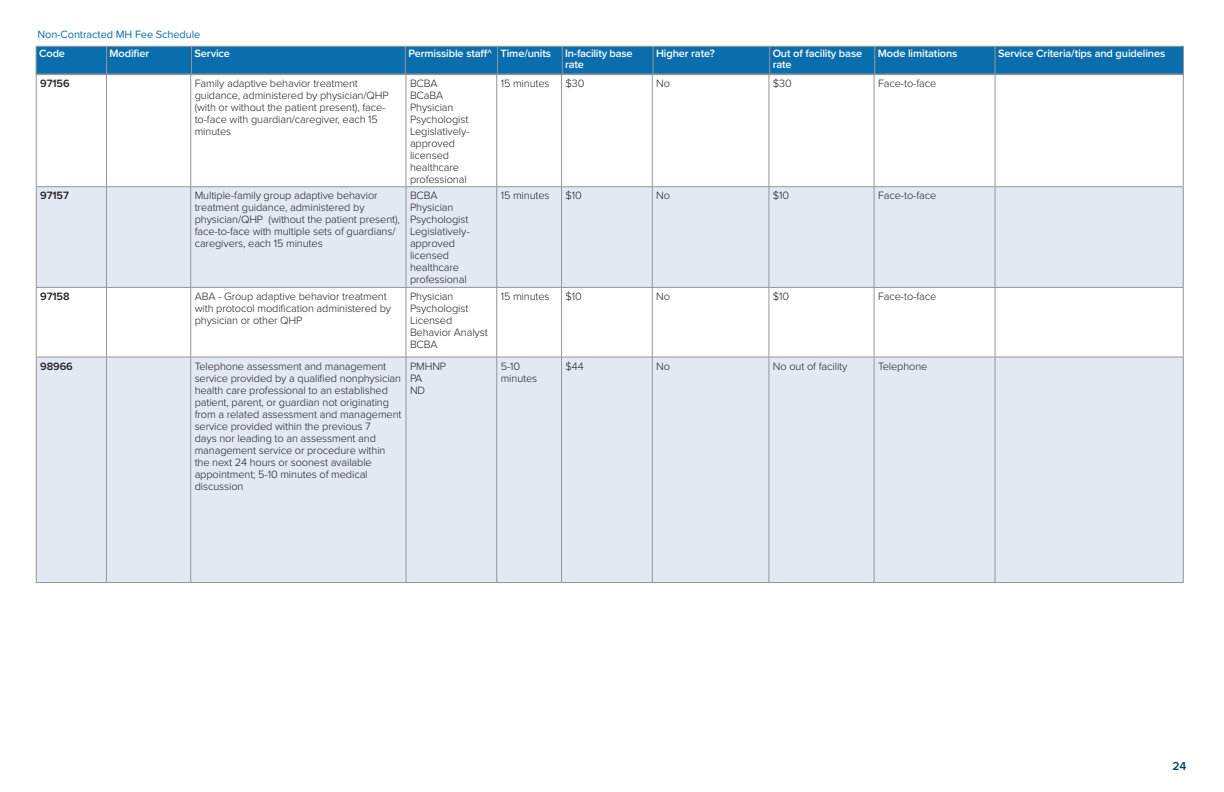
<style>
.page{position:relative;width:1224px;height:792px;background:#fff}
.page>*{position:absolute;margin:0;border:0;box-sizing:border-box;transform-origin:0 0}
.t1{font:600 12px "Proxima Nova";color:#003d6a}
.Body{font:300 11px/12px "Proxima Nova";letter-spacing:-.01em;color:#231f20}
.t2{font:600 11px/11px "Proxima Nova";letter-spacing:-.01em;color:#fff}
.t3{font:11px "Proxima Nova";letter-spacing:-.01em;color:#0a6ead}
.Body-2{font:600 11px "Proxima Nova";letter-spacing:-.01em;color:#231f20}
</style>
<div class="page">
<svg style="left:36px;top:46px;width:1148px;height:28px;background:#1170ac"></svg>
<svg style="left:37px;top:187px;width:1146px;height:395px;fill:#e3e9f3"></svg>
<hr style="left:36px;top:74px;width:70px;height:1px;background:#939598">
<hr style="left:36px;top:74px;width:1px;height:112px;background:#939598">
<hr style="left:106px;top:74px;width:85px;height:1px;background:#939598">
<hr style="left:106px;top:74px;width:1px;height:112px;background:#939598">
<hr style="left:191px;top:74px;width:215px;height:1px;background:#939598">
<hr style="left:190px;top:74px;width:1px;height:112px;background:#939598">
<hr style="left:406px;top:74px;width:91px;height:1px;background:#939598">
<hr style="left:406px;top:74px;width:1px;height:112px;background:#939598">
<hr style="left:497px;top:74px;width:65px;height:1px;background:#939598">
<hr style="left:496px;top:74px;width:1px;height:112px;background:#939598">
<hr style="left:562px;top:74px;width:90px;height:1px;background:#939598">
<hr style="left:561px;top:74px;width:1px;height:112px;background:#939598">
<hr style="left:652px;top:74px;width:117px;height:1px;background:#939598">
<hr style="left:652px;top:74px;width:1px;height:112px;background:#939598">
<hr style="left:769px;top:74px;width:105px;height:1px;background:#939598">
<hr style="left:769px;top:74px;width:1px;height:112px;background:#939598">
<hr style="left:874px;top:74px;width:121px;height:1px;background:#939598">
<hr style="left:874px;top:74px;width:1px;height:112px;background:#939598">
<hr style="left:995px;top:74px;width:189px;height:1px;background:#939598">
<hr style="left:995px;top:74px;width:1px;height:112px;background:#939598">
<hr style="left:1183px;top:74px;width:1px;height:112px;background:#939598">
<hr style="left:36px;top:186px;width:70px;height:1px;background:#939598">
<hr style="left:36px;top:187px;width:1px;height:100px;background:#939598">
<hr style="left:106px;top:186px;width:85px;height:1px;background:#939598">
<hr style="left:106px;top:187px;width:1px;height:100px;background:#939598">
<hr style="left:191px;top:186px;width:215px;height:1px;background:#939598">
<hr style="left:190px;top:187px;width:1px;height:100px;background:#939598">
<hr style="left:406px;top:186px;width:91px;height:1px;background:#939598">
<hr style="left:406px;top:187px;width:1px;height:100px;background:#939598">
<hr style="left:497px;top:186px;width:65px;height:1px;background:#939598">
<hr style="left:496px;top:187px;width:1px;height:100px;background:#939598">
<hr style="left:562px;top:186px;width:90px;height:1px;background:#939598">
<hr style="left:561px;top:187px;width:1px;height:100px;background:#939598">
<hr style="left:652px;top:186px;width:117px;height:1px;background:#939598">
<hr style="left:652px;top:187px;width:1px;height:100px;background:#939598">
<hr style="left:769px;top:186px;width:105px;height:1px;background:#939598">
<hr style="left:769px;top:187px;width:1px;height:100px;background:#939598">
<hr style="left:874px;top:186px;width:121px;height:1px;background:#939598">
<hr style="left:874px;top:187px;width:1px;height:100px;background:#939598">
<hr style="left:995px;top:186px;width:189px;height:1px;background:#939598">
<hr style="left:995px;top:187px;width:1px;height:100px;background:#939598">
<hr style="left:1183px;top:187px;width:1px;height:100px;background:#939598">
<hr style="left:36px;top:287px;width:70px;height:1px;background:#939598">
<hr style="left:36px;top:288px;width:1px;height:69px;background:#939598">
<hr style="left:106px;top:287px;width:85px;height:1px;background:#939598">
<hr style="left:106px;top:288px;width:1px;height:69px;background:#939598">
<hr style="left:191px;top:287px;width:215px;height:1px;background:#939598">
<hr style="left:190px;top:288px;width:1px;height:69px;background:#939598">
<hr style="left:406px;top:287px;width:91px;height:1px;background:#939598">
<hr style="left:406px;top:288px;width:1px;height:69px;background:#939598">
<hr style="left:497px;top:287px;width:65px;height:1px;background:#939598">
<hr style="left:496px;top:288px;width:1px;height:69px;background:#939598">
<hr style="left:562px;top:287px;width:90px;height:1px;background:#939598">
<hr style="left:561px;top:288px;width:1px;height:69px;background:#939598">
<hr style="left:652px;top:287px;width:117px;height:1px;background:#939598">
<hr style="left:652px;top:288px;width:1px;height:69px;background:#939598">
<hr style="left:769px;top:287px;width:105px;height:1px;background:#939598">
<hr style="left:769px;top:288px;width:1px;height:69px;background:#939598">
<hr style="left:874px;top:287px;width:121px;height:1px;background:#939598">
<hr style="left:874px;top:288px;width:1px;height:69px;background:#939598">
<hr style="left:995px;top:287px;width:189px;height:1px;background:#939598">
<hr style="left:995px;top:288px;width:1px;height:69px;background:#939598">
<hr style="left:1183px;top:288px;width:1px;height:69px;background:#939598">
<hr style="left:36px;top:357px;width:70px;height:1px;background:#939598">
<hr style="left:36px;top:357px;width:1px;height:225px;background:#939598">
<hr style="left:106px;top:357px;width:85px;height:1px;background:#939598">
<hr style="left:106px;top:357px;width:1px;height:225px;background:#939598">
<hr style="left:191px;top:357px;width:215px;height:1px;background:#939598">
<hr style="left:190px;top:357px;width:1px;height:225px;background:#939598">
<hr style="left:406px;top:357px;width:91px;height:1px;background:#939598">
<hr style="left:406px;top:357px;width:1px;height:225px;background:#939598">
<hr style="left:497px;top:357px;width:65px;height:1px;background:#939598">
<hr style="left:496px;top:357px;width:1px;height:225px;background:#939598">
<hr style="left:562px;top:357px;width:90px;height:1px;background:#939598">
<hr style="left:561px;top:357px;width:1px;height:225px;background:#939598">
<hr style="left:652px;top:357px;width:117px;height:1px;background:#939598">
<hr style="left:652px;top:357px;width:1px;height:225px;background:#939598">
<hr style="left:769px;top:357px;width:105px;height:1px;background:#939598">
<hr style="left:769px;top:357px;width:1px;height:225px;background:#939598">
<hr style="left:874px;top:357px;width:121px;height:1px;background:#939598">
<hr style="left:874px;top:357px;width:1px;height:225px;background:#939598">
<hr style="left:995px;top:357px;width:189px;height:1px;background:#939598">
<hr style="left:995px;top:357px;width:1px;height:225px;background:#939598">
<hr style="left:1183px;top:357px;width:1px;height:225px;background:#939598">
<hr style="left:36px;top:582px;width:70px;height:1px;background:#939598">
<hr style="left:106px;top:582px;width:85px;height:1px;background:#939598">
<hr style="left:191px;top:582px;width:215px;height:1px;background:#939598">
<hr style="left:406px;top:582px;width:91px;height:1px;background:#939598">
<hr style="left:497px;top:582px;width:65px;height:1px;background:#939598">
<hr style="left:562px;top:582px;width:90px;height:1px;background:#939598">
<hr style="left:652px;top:582px;width:117px;height:1px;background:#939598">
<hr style="left:769px;top:582px;width:105px;height:1px;background:#939598">
<hr style="left:874px;top:582px;width:121px;height:1px;background:#939598">
<hr style="left:995px;top:582px;width:189px;height:1px;background:#939598">
<p class="t3" style="left:38px;top:26px;width:164px">Non-Contracted MH Fee Schedule</p>
<p class="t2" style="left:39px;top:47px;width:27px">Code</p>
<p class="t2" style="left:110px;top:47px;width:41px">Modifier</p>
<p class="t2" style="left:195px;top:47px;width:37px">Service</p>
<p class="t2" style="left:408px;top:47px;width:144px">Permissible staff^ Time/units</p>
<p class="t2" style="left:565px;top:47px;width:69px">In-facility base rate</p>
<p class="t2" style="left:656px;top:47px;width:60px">Higher rate?</p>
<p class="t2" style="left:773px;top:47px;width:91px">Out of facility base rate</p>
<p class="t2" style="left:878px;top:47px;width:81px">Mode limitations</p>
<p class="t2" style="left:998px;top:47px;width:169px">Service Criteria/tips and guidelines</p>
<p class="Body-2" style="left:40px;top:75px;width:31px">97156</p>
<p class="Body" style="left:195px;top:76px;width:195px">Family adaptive behavior treatment guidance, administered by physician/QHP (with or without the patient present), face&shy;to-face with guardian/caregiver, each 15 minutes</p>
<p class="Body" style="left:410px;top:76px;width:61px">BCBA<br>BCaBA<br>Physician<br>Psychologist<br>Legislatively&shy;approved licensed healthcare professional</p>
<p class="Body" style="left:501px;top:76px;width:50px">15 minutes</p>
<p class="Body" style="left:566px;top:76px;width:20px">$30</p>
<p class="Body" style="left:656px;top:76px;width:15px">No</p>
<p class="Body" style="left:773px;top:76px;width:20px">$30</p>
<p class="Body" style="left:878px;top:76px;width:60px">Face-to-face</p>
<p class="Body-2" style="left:40px;top:188px;width:30px">97157</p>
<p class="Body" style="left:195px;top:189px;width:207px">Multiple-family group adaptive behavior treatment guidance, administered by physician/QHP (without the patient present), face-to-face with multiple sets of guardians/ caregivers, each 15 minutes</p>
<p class="Body" style="left:410px;top:189px;width:61px">BCBA<br>Physician<br>Psychologist<br>Legislatively&shy;approved licensed healthcare professional</p>
<p class="Body" style="left:501px;top:189px;width:50px">15 minutes</p>
<p class="Body" style="left:566px;top:189px;width:18px">$10</p>
<p class="Body" style="left:656px;top:189px;width:15px">No</p>
<p class="Body" style="left:773px;top:189px;width:18px">$10</p>
<p class="Body" style="left:878px;top:189px;width:60px">Face-to-face</p>
<p class="Body-2" style="left:40px;top:288px;width:31px">97158</p>
<p class="Body" style="left:195px;top:290px;width:198px">ABA - Group adaptive behavior treatment with protocol modification administered by physician or other QHP</p>
<p class="Body" style="left:410px;top:290px;width:79px">Physician<br>Psychologist<br>Licensed<br>Behavior Analyst<br>BCBA</p>
<p class="Body" style="left:501px;top:290px;width:50px">15 minutes</p>
<p class="Body" style="left:566px;top:290px;width:18px">$10</p>
<p class="Body" style="left:656px;top:290px;width:15px">No</p>
<p class="Body" style="left:773px;top:290px;width:18px">$10</p>
<p class="Body" style="left:878px;top:290px;width:60px">Face-to-face</p>
<p class="Body-2" style="left:40px;top:358px;width:34px">98966</p>
<p class="Body" style="left:195px;top:359px;width:208px">Telephone assessment and management service provided by a qualified nonphysician health care professional to an established patient, parent, or guardian not originating from a related assessment and management service provided within the previous 7<br>days nor leading to an assessment and management service or procedure within the next 24 hours or soonest available appointment; 5-10 minutes of medical discussion</p>
<p class="Body" style="left:410px;top:359px;width:38px">PMHNP<br>PA<br>ND</p>
<p class="Body" style="left:501px;top:359px;width:38px">5-10 minutes</p>
<p class="Body" style="left:566px;top:359px;width:20px">$44</p>
<p class="Body" style="left:656px;top:359px;width:15px">No</p>
<p class="Body" style="left:773px;top:359px;width:76px">No out of facility</p>
<p class="Body" style="left:878px;top:359px;width:51px">Telephone</p>
<p class="t1" style="left:1173px;top:757px;width:15px">24</p>
</div>
